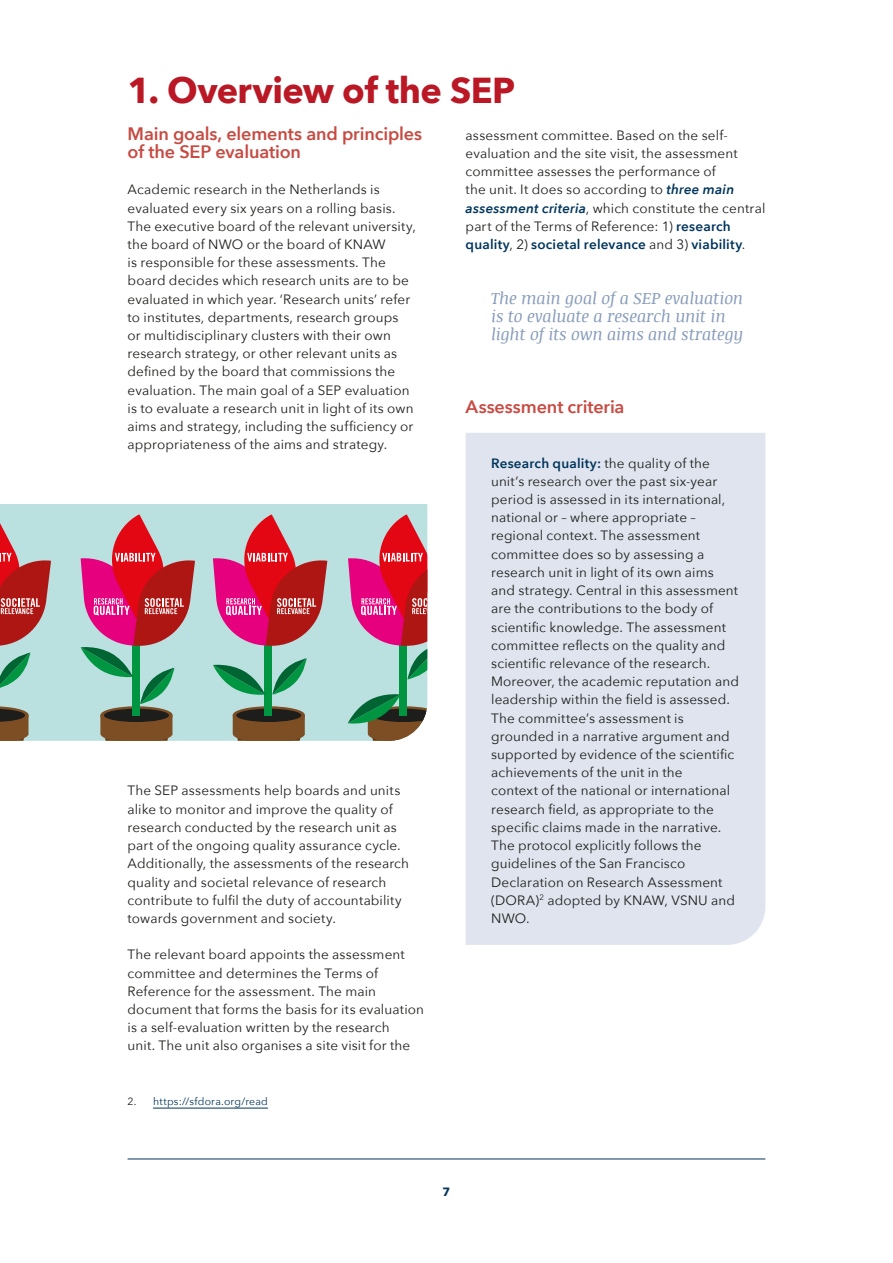
<style>
.page{position:relative;width:893px;height:1263px;background:#fff}
.page>*{position:absolute;margin:0;border:0;box-sizing:border-box;transform-origin:0 0}
.t1{font:700 36px "Avenir Next";letter-spacing:-.015em;color:#ba1825}
.t2{font:600 18px/18.1px "Avenir Next";letter-spacing:-.01em;color:#c74b42}
.streamer{font:italic 16.5px/18.1px "Noticia Text";letter-spacing:-.01em;color:#879cba}
.paragraaf{font:13.5px/18.1px "Avenir Next";letter-spacing:.01em;color:#1d1d1b}
.par_kader{font:13.5px/18.1px "Avenir Next";letter-spacing:.01em;color:#1d1d1b}
.t3{font:700 12px "Avenir Next";color:#00355c}
.voetnoot{font:10.5px "Avenir Next";letter-spacing:.02em;color:#00355c}
.s1{font-weight:600;font-style:italic;color:#00355c}
.s2{font-weight:600;color:#00355c}
.s3{color:#1d1d1b}
</style>
<div class="page">
<div style="left:466px;top:433px;width:299px;height:512px;background:#dfe4ee"></div>
<div style="left:0;top:504px;width:427px;height:237px;background:#bae0e0"></div>
<svg style="left:0;top:706px;width:29px;height:35px"></svg>
<svg style="left:233px;top:706px;width:72px;height:35px;background:#825d38"></svg>
<div style="left:236px;top:709px;width:65px;height:13px;background:#1d1d1b;border-radius:50%"></div>
<div style="left:264px;top:642px;width:8px;height:73px;background:#009641"></div>
<svg style="left:272px;top:658px;width:35px;height:37px"></svg>
<svg style="left:213px;top:663px;width:52px;height:33px;background:#61b191"></svg>
<div style="left:400px;top:642px;width:7px;height:73px;background:#009641"></div>
<svg style="left:348px;top:692px;width:79px;height:49px;background:#6f9074"></svg>
<svg style="left:0;top:514px;width:51px;height:175px;background:#b08b87"></svg>
<svg style="left:81px;top:514px;width:114px;height:227px;background:#af848b"></svg>
<svg style="left:213px;top:514px;width:114px;height:135px;background:#c9647d"></svg>
<svg style="left:348px;top:514px;width:79px;height:165px;background:#c56b85"></svg>
<hr style="left:153px;top:1108px;width:115px;height:1px;background:#00355c">
<hr style="left:128px;top:1159px;width:637px;height:1px;background:#00355c">
<p class="t1" style="left:128px;top:59px;width:389px">1. Overview of the SEP</p>
<p class="t2" style="left:128px;top:124px;width:296px">Main goals, elements and principles of the SEP evaluation</p>
<p class="paragraaf" style="left:128px;top:180px;width:290px">Academic research in the Netherlands is evaluated every six years on a rolling basis.<br>The executive board of the relevant university, the board of NWO or the board of KNAW<br>is responsible for these assessments. The board decides which research units are to be evaluated in which year. ‘Research units’ refer to institutes, departments, research groups<br>or multidisciplinary clusters with their own research strategy, or other relevant units as defined by the board that commissions the evaluation. The main goal of a SEP evaluation is to evaluate a research unit in light of its own aims and strategy, including the sufficiency or appropriateness of the aims and strategy.</p>
<p class="paragraaf" style="left:466px;top:125px;width:301px">assessment committee. Based on the self&shy;evaluation and the site visit, the assessment committee assesses the performance of<br>the unit. It does so according to <span class="s1">three main assessment criteria</span>, which constitute the central part of the Terms of Reference: 1) <span class="s2">research quality</span>, 2) <span class="s2">societal relevance</span> and 3) <span class="s2">viability</span>.</p>
<p class="streamer" style="left:491px;top:288px;width:254px">The main goal of a SEP evaluation is to evaluate a research unit in light of its own aims and strategy</p>
<p class="t2" style="left:466px;top:397px;width:160px">Assessment criteria</p>
<p class="paragraaf" style="left:128px;top:781px;width:283px">The SEP assessments help boards and units alike to monitor and improve the quality of research conducted by the research unit as part of the ongoing quality assurance cycle.<br>Additionally, the assessments of the research quality and societal relevance of research contribute to fulfil the duty of accountability towards government and society.</p>
<p class="paragraaf" style="left:128px;top:945px;width:298px">The relevant board appoints the assessment committee and determines the Terms of Reference for the assessment. The main document that forms the basis for its evaluation is a self-evaluation written by the research<br>unit. The unit also organises a site visit for the</p>
<p class="voetnoot" style="left:128px;top:1092px;width:142px"><span class="s3">2.</span> https://sfdora.org/read</p>
<p class="t3" style="left:443px;top:1181px;width:9px">7</p>
<p class="par_kader" style="left:491px;top:453px;width:249px"><span class="s2">Research quality:</span> the quality of the unit’s research over the past six-year period is assessed in its international, national or – where appropriate – regional context. The assessment committee does so by assessing a research unit in light of its own aims and strategy. Central in this assessment are the contributions to the body of scientific knowledge. The assessment committee reflects on the quality and scientific relevance of the research.<br>Moreover, the academic reputation and leadership within the field is assessed.<br>The committee’s assessment is grounded in a narrative argument and supported by evidence of the scientific achievements of the unit in the<br>context of the national or international research field, as appropriate to the specific claims made in the narrative.<br>The protocol explicitly follows the guidelines of the San Francisco Declaration on Research Assessment (DORA)<sup>2</sup> adopted by KNAW, VSNU and NWO.</p>
</div>
